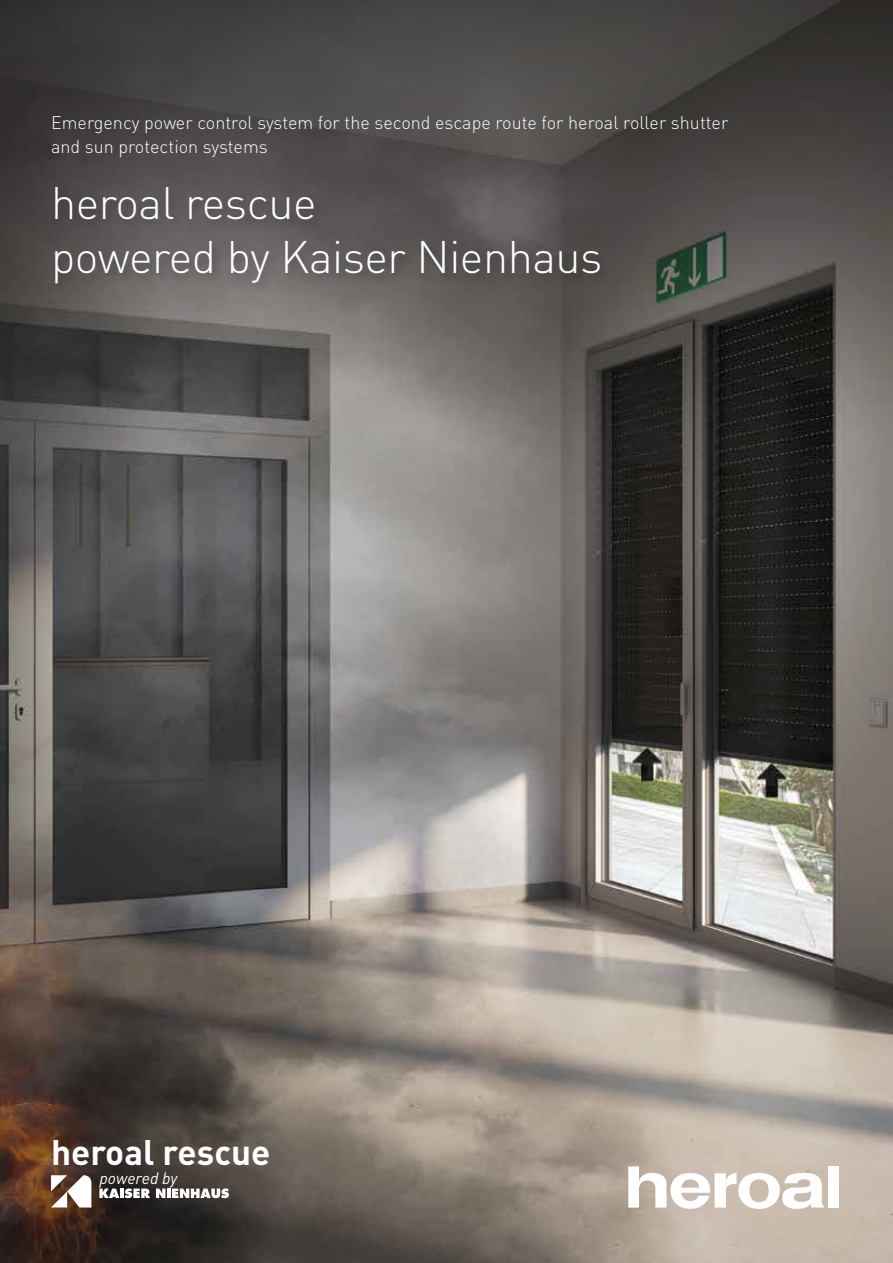
<style>
.page{position:relative;width:893px;height:1263px;background:#fff}
.page>*{position:absolute;margin:0;border:0;box-sizing:border-box;transform-origin:0 0}
.t1{font:300 45px/54px "DIN Pro";letter-spacing:-.01em;color:#fff}
.t2{font:700 35.1px "DIN Pro";color:#fff}
.t3{font:300 18px/24px "DIN Pro";color:#fff}
.t4{font:italic 16.2px "DIN Pro";color:#fff}
</style>
<div class="page">
<img style="left:0;top:427px;width:893px;height:836px">
<svg style="left:0;top:0;width:893px;height:427px;background:#4e4b49"></svg>
<div style="left:52px;top:184px;width:561px;height:112px;background:#000;opacity:.25"></div>
<div style="left:828px;top:1166px;width:11px;height:41px;background:#fff"></div>
<svg style="left:628px;top:1166px;width:196px;height:43px"></svg>
<svg style="left:51px;top:1175px;width:41px;height:32px"></svg>
<svg style="left:99px;top:1188px;width:20px;height:10px"></svg>
<hr style="left:120px;top:1188px;width:4px;height:10px;background:#fff">
<svg style="left:125px;top:1188px;width:25px;height:10px"></svg>
<svg style="left:156px;top:1188px;width:73px;height:10px"></svg>
<p class="t3" style="left:51px;top:109px;width:679px">Emergency power control system for the second escape route for heroal roller shutter and sun protection systems</p>
<h1 class="t1" style="left:51px;top:172px;width:553px">heroal rescue<br>powered by Kaiser Nienhaus</h1>
<h2 class="t2" style="left:51px;top:1123px;width:221px">heroal rescue</h2>
<p class="t4" style="left:99px;top:1165px;width:79px">powered by</p>
</div>
